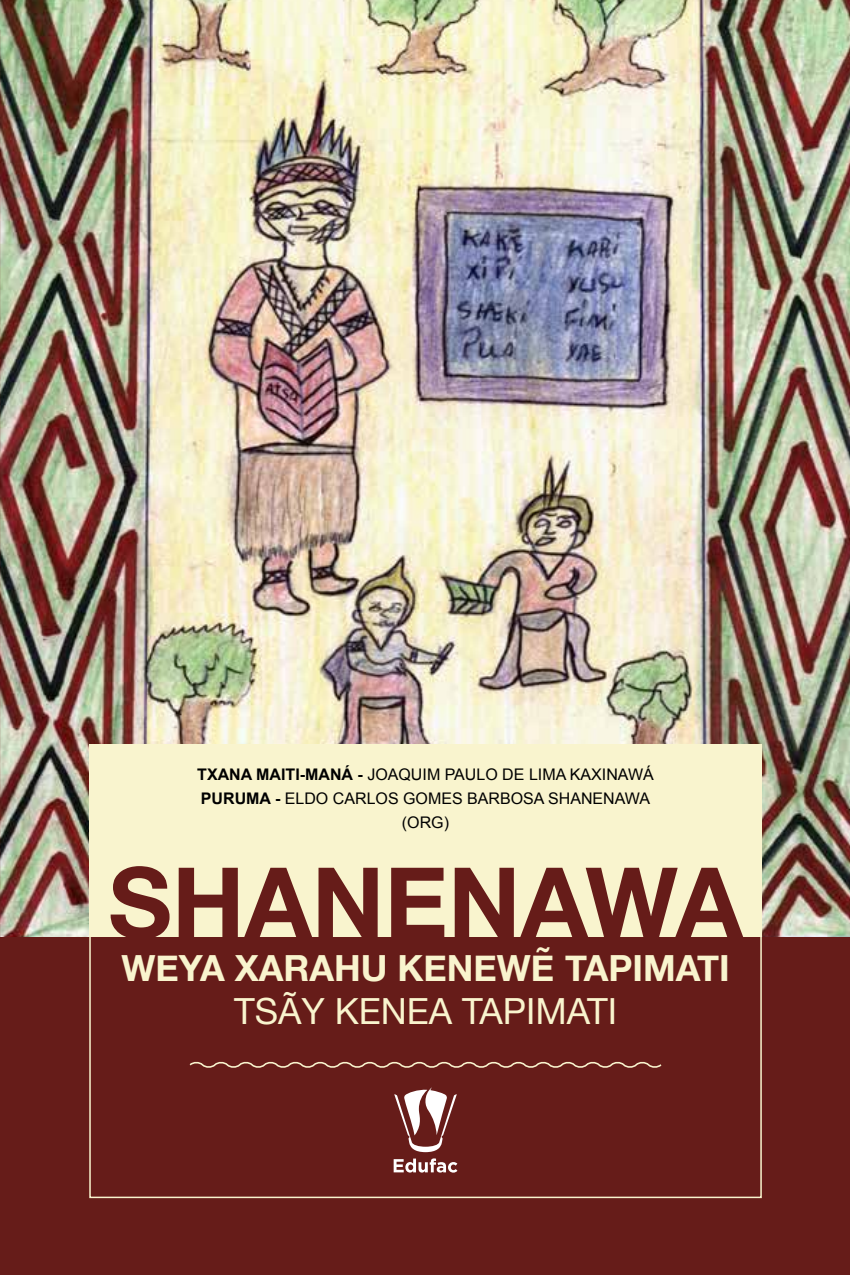
<style>
.page{position:relative;width:850px;height:1275px;background:#fff}
.page>*{position:absolute;margin:0;border:0;box-sizing:border-box;transform-origin:0 0}
.t1{font:700 98px "Helvetica Neue";color:#661c19}
.t2{font:700 36px "Helvetica Neue";color:#f9f4ce}
.t3{font:36px "Helvetica Neue";color:#f9f4ce}
.t4{font:16px/24px "Arial";color:#000;text-align:center}
.s1{font-weight:700}
</style>
<div class="page">
<img style="left:1px;top:0;width:849px;height:937px">
<div style="left:0;top:937px;width:850px;height:337px;background:#661c19"></div>
<svg style="left:189px;top:1061px;width:473px;height:7px"></svg>
<svg style="left:393px;top:1158px;width:64px;height:14px"></svg>
<svg style="left:394px;top:1087px;width:63px;height:65px"></svg>
<div style="left:89px;top:744px;width:672px;height:193px;background:#f9f4ce"></div>
<svg style="left:0;top:0;width:1px;height:1275px"></svg>
<p class="t4" style="left:197px;top:762px;width:458px"><span class="s1">TXANA MAITI-MANÁ -</span> JOAQUIM PAULO DE LIMA KAXINAWÁ<br><span class="s1">PURUMA -</span> ELDO CARLOS GOMES BARBOSA SHANENAWA (ORG)</p>
<h1 class="t1" style="left:108px;top:825px;width:636px">SHANENAWA</h1>
<h2 class="t2" style="left:121px;top:939px;width:609px">WEYA XARAHU KENEWẼ TAPIMATI</h2>
<h2 class="t3" style="left:234px;top:985px;width:384px">TSÃY KENEA TAPIMATI</h2>
</div>
